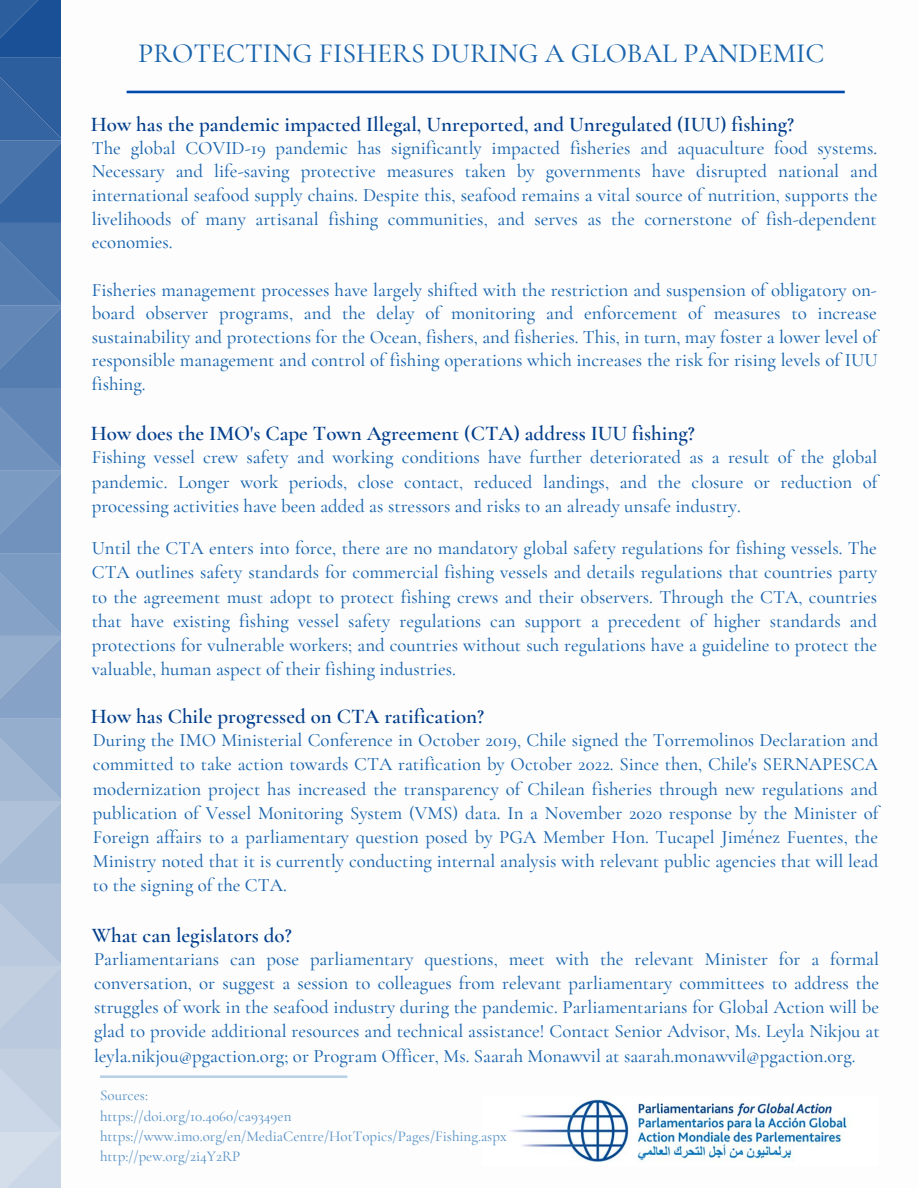
<style>
.page{position:relative;width:918px;height:1188px;background:#fff}
.page>*{position:absolute;margin:0;border:0;box-sizing:border-box;transform-origin:0 0}
.t1{font:500 27.75px "Cormorant Garamond";color:#1964ad}
.t2{font:600 21px "Cormorant Garamond";color:#023e8b}
.t3{font:500 18.9px/23.7px "Cormorant Garamond";color:#1964ad;text-align:justify}
.t4{font:500 18.75px/24.2px "Cormorant Garamond";color:#1964ad;text-align:justify}
.t5{font:500 15px "Cormorant Garamond";color:#5d95c7}
</style>
<div class="page">
<svg style="left:0;top:0;width:60px;height:1188px;background:#7e9cc3"></svg>
<img style="left:510px;top:1099px;width:342px;height:63px">
<svg style="left:127px;top:91px;width:718px;height:2px"></svg>
<svg style="left:100px;top:1075px;width:247px;height:3px"></svg>
<p class="t1" style="left:138px;top:36px;width:688px">PROTECTING FISHERS DURING A GLOBAL PANDEMIC</p>
<p class="t2" style="left:91px;top:112px;width:705px">How has the pandemic impacted Illegal, Unreported, and Unregulated (IUU) fishing?</p>
<p class="t3" style="left:92px;top:136px;width:787px">The global COVID-19 pandemic has significantly impacted fisheries and aquaculture food systems.<br>Necessary and life-saving protective measures taken by governments have disrupted national and international seafood supply chains. Despite this, seafood remains a vital source of nutrition, supports the livelihoods of many artisanal fishing communities, and serves as the cornerstone of fish-dependent economies.</p>
<p class="t3" style="left:92px;top:278px;width:787px">Fisheries management processes have largely shifted with the restriction and suspension of obligatory on&shy;board observer programs, and the delay of monitoring and enforcement of measures to increase sustainability and protections for the Ocean, fishers, and fisheries. This, in turn, may foster a lower level of responsible management and control of fishing operations which increases the risk for rising levels of IUU fishing.</p>
<p class="t2" style="left:91px;top:421px;width:605px">How does the IMO's Cape Town Agreement (CTA) address IUU fishing?</p>
<p class="t4" style="left:92px;top:445px;width:787px">Fishing vessel crew safety and working conditions have further deteriorated as a result of the global pandemic. Longer work periods, close contact, reduced landings, and the closure or reduction of processing activities have been added as stressors and risks to an already unsafe industry.</p>
<p class="t4" style="left:92px;top:536px;width:787px">Until the CTA enters into force, there are no mandatory global safety regulations for fishing vessels. The CTA outlines safety standards for commercial fishing vessels and details regulations that countries party to the agreement must adopt to protect fishing crews and their observers. Through the CTA, countries that have existing fishing vessel safety regulations can support a precedent of higher standards and protections for vulnerable workers; and countries without such regulations have a guideline to protect the valuable, human aspect of their fishing industries.</p>
<p class="t2" style="left:91px;top:704px;width:395px">How has Chile progressed on CTA ratification?</p>
<p class="t4" style="left:93px;top:728px;width:787px">During the IMO Ministerial Conference in October 2019, Chile signed the Torremolinos Declaration and committed to take action towards CTA ratification by October 2022. Since then, Chile's SERNAPESCA modernization project has increased the transparency of Chilean fisheries through new regulations and publication of Vessel Monitoring System (VMS) data. In a November 2020 response by the Minister of Foreign affairs to a parliamentary question posed by PGA Member Hon. Tucapel Jiménez Fuentes, the Ministry noted that it is currently conducting internal analysis with relevant public agencies that will lead to the signing of the CTA.</p>
<p class="t2" style="left:92px;top:922px;width:202px">What can legislators do?</p>
<p class="t4" style="left:94px;top:947px;width:787px">Parliamentarians can pose parliamentary questions, meet with the relevant Minister for a formal conversation, or suggest a session to colleagues from relevant parliamentary committees to address the struggles of work in the seafood industry during the pandemic. Parliamentarians for Global Action will be glad to provide additional resources and technical assistance! Contact Senior Advisor, Ms. Leyla Nikjou at leyla.nikjou@pgaction.org; or Program Officer, Ms. Saarah Monawvil at saarah.monawvil@pgaction.org.</p>
<p class="t5" style="left:100px;top:1086px;width:49px">Sources:</p>
<p class="t5" style="left:100px;top:1107px;width:193px">https://doi.org/10.4060/ca9349en</p>
<p class="t5" style="left:100px;top:1127px;width:408px">https://www.imo.org/en/MediaCentre/HotTopics/Pages/Fishing.aspx</p>
<p class="t5" style="left:100px;top:1147px;width:142px">http://pew.org/2i4Y2RP</p>
</div>
